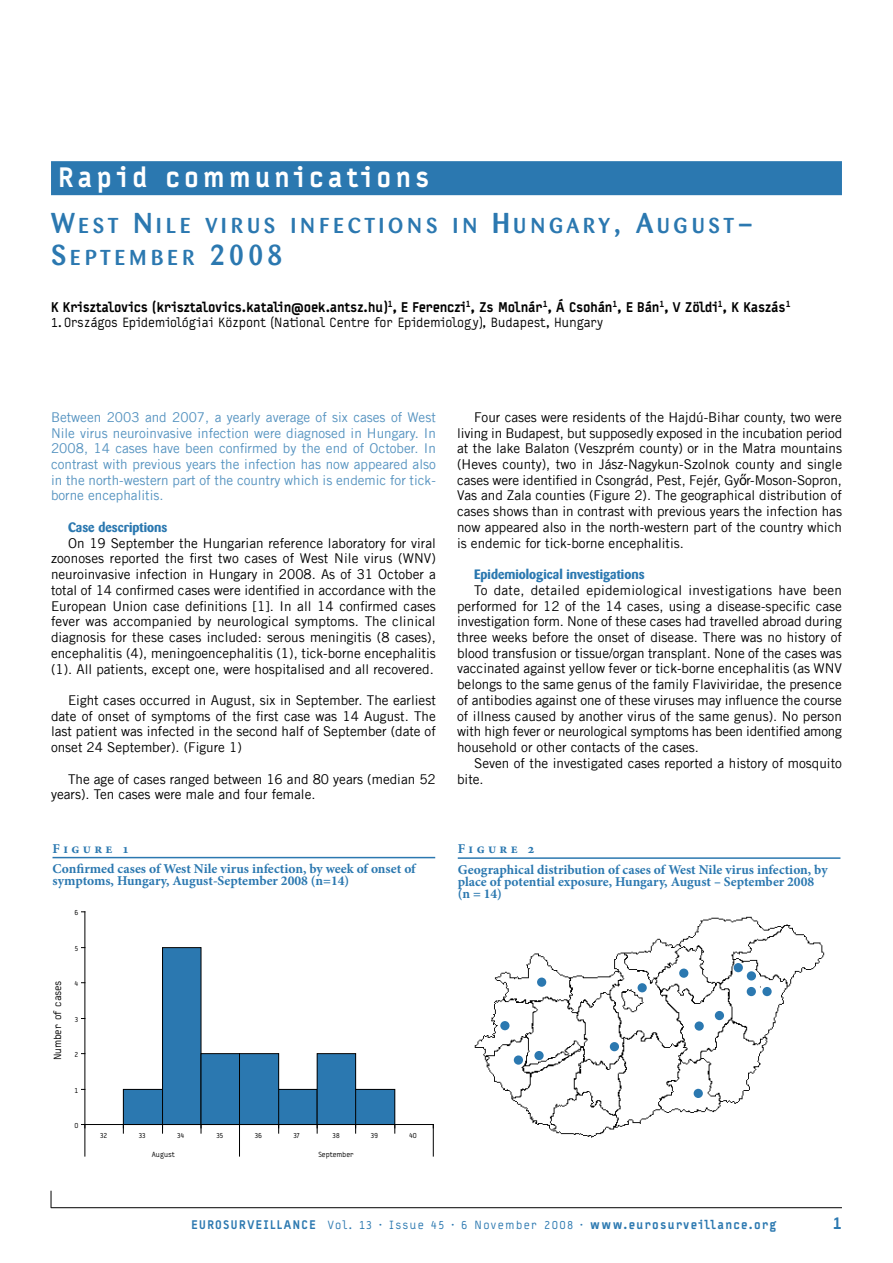
<style>
.page{position:relative;width:893px;height:1263px;background:#fff}
.page>*{position:absolute;margin:0;border:0;box-sizing:border-box;transform-origin:0 0}
.t1{font:900 27px "Typestar";letter-spacing:.155em;color:#fff}
.t2{font:500 21.3px/31.5px "Barmeno";letter-spacing:.195em;color:#2b78b0}
.t3{font:900 16.5px "Typestar";color:#2b78b0}
.t4{font:13.5px/15.8px "Trade Gothic LT";color:#000;text-align:justify}
.t5{font:13.5px/15.8px "Trade Gothic LT";color:#5593c0;text-align:justify}
.t6{font:700 13.5px/20.5px "Minion Pro";letter-spacing:-.005em;color:#2b78b0}
.t7{font:900 13.5px "Typestar";letter-spacing:-.02em;color:#000}
.t8{font:13.5px "Typestar";letter-spacing:-.01em;color:#000}
.t9{font:700 13.5px "Barmeno";color:#2b78b0}
.t10{font:900 12px "Typestar";letter-spacing:.115em;color:#2b78b0}
.t11{font:10.5px "Typestar";letter-spacing:-.015em;color:#000}
.t12{font:7.5px "Typestar";letter-spacing:-.025em;color:#000}
.s1{font-size:28.5px}
.s2{font-family:"Tahoma"}
.s3{font-weight:400}
</style>
<div class="page">
<hr style="left:51px;top:1207px;width:791px;height:1px;background:#000">
<svg style="left:51px;top:1191px;width:1px;height:17px"></svg>
<div style="left:51px;top:161px;width:791px;height:34px;background:#2b78b0"></div>
<hr style="left:53px;top:857px;width:382px;height:1px;background:#2b78b0">
<div style="left:123px;top:1089px;width:40px;height:35px;background:#2b78b0"></div>
<div style="left:123px;top:1089px;width:40px;height:36px;border:1px solid #000"></div>
<div style="left:163px;top:947px;width:38px;height:177px;background:#2b78b0"></div>
<div style="left:162px;top:947px;width:39px;height:178px;border:1px solid #000"></div>
<div style="left:201px;top:1053px;width:38px;height:71px;background:#2b78b0"></div>
<div style="left:239px;top:1053px;width:40px;height:71px;background:#2b78b0"></div>
<div style="left:239px;top:1053px;width:40px;height:72px;border:1px solid #000"></div>
<div style="left:279px;top:1089px;width:38px;height:35px;background:#2b78b0"></div>
<div style="left:278px;top:1089px;width:40px;height:36px;border:1px solid #000"></div>
<div style="left:317px;top:1053px;width:39px;height:71px;background:#2b78b0"></div>
<div style="left:317px;top:1053px;width:39px;height:72px;border:1px solid #000"></div>
<div style="left:356px;top:1089px;width:39px;height:35px;background:#2b78b0"></div>
<div style="left:355px;top:1089px;width:40px;height:36px;border:1px solid #000"></div>
<hr style="left:85px;top:912px;width:1px;height:212px;background:#000">
<hr style="left:85px;top:1124px;width:348px;height:1px;background:#000">
<hr style="left:85px;top:1124px;width:1px;height:32px;background:#000">
<hr style="left:433px;top:1124px;width:1px;height:32px;background:#000">
<hr style="left:239px;top:1124px;width:1px;height:32px;background:#000">
<hr style="left:458px;top:857px;width:382px;height:2px;background:#2b78b0">
<img style="left:474px;top:916px;width:351px;height:222px">
<div style="left:734px;top:963px;width:9px;height:9px;background:#2b78b0;border-radius:50%"></div>
<div style="left:747px;top:971px;width:9px;height:9px;background:#2b78b0;border-radius:50%"></div>
<div style="left:762px;top:987px;width:10px;height:9px;background:#2b78b0;border-radius:50%"></div>
<div style="left:747px;top:987px;width:9px;height:9px;background:#2b78b0;border-radius:50%"></div>
<div style="left:679px;top:968px;width:9px;height:10px;background:#2b78b0;border-radius:50%"></div>
<div style="left:638px;top:983px;width:9px;height:9px;background:#2b78b0;border-radius:50%"></div>
<div style="left:610px;top:1042px;width:9px;height:9px;background:#2b78b0;border-radius:50%"></div>
<div style="left:514px;top:1055px;width:9px;height:10px;background:#2b78b0;border-radius:50%"></div>
<div style="left:534px;top:1051px;width:10px;height:9px;background:#2b78b0;border-radius:50%"></div>
<div style="left:500px;top:1021px;width:9px;height:9px;background:#2b78b0;border-radius:50%"></div>
<div style="left:537px;top:977px;width:9px;height:10px;background:#2b78b0;border-radius:50%"></div>
<div style="left:695px;top:1021px;width:9px;height:10px;background:#2b78b0;border-radius:50%"></div>
<div style="left:715px;top:1011px;width:9px;height:9px;background:#2b78b0;border-radius:50%"></div>
<div style="left:694px;top:1089px;width:9px;height:9px;background:#2b78b0;border-radius:50%"></div>
<h1 class="t1" style="left:58px;top:160px;width:373px">Rapid communications</h1>
<h2 class="t2" style="left:51px;top:210px;width:704px"><span class="s1">W</span>EST <span class="s1">N</span>ILE VIRUS IN FECTION S IN <span class="s1">H</span>UN GARY<span class="s1">, A</span>UGUST<span class="s1">–<br>S</span>EPTEMBER <span class="s1">2008</span></h2>
<p class="t7" style="left:51px;top:298px;width:741px">K Krisztalovics (krisztalovics.katalin@oek.antsz.hu)<sup>1</sup>, E Ferenczi<sup>1</sup>, Zs Molnár<sup>1</sup>, Á Csohán<sup>1</sup>, E Bán<sup>1</sup>, V Zöldi<sup>1</sup>, K Kaszás<sup>1</sup></p>
<p class="t8" style="left:51px;top:315px;width:553px">1. Országos Epidemiológiai Központ (National Centre for Epidemiology), Budapest, Hungary</p>
<p class="t5" style="left:51px;top:409px;width:386px">Between 2003 and 2007, a yearly average of six cases of West Nile virus neuroinvasive infection were diagnosed in Hungary. In 2008, 14 cases have been confirmed by the end of October. In contrast with previous years the infection has now appeared also in the north-western part of the country which is endemic for tick&shy;borne encephalitis.</p>
<p class="t9" style="left:68px;top:519px;width:101px">Case descriptions</p>
<p class="t4" style="left:51px;top:535px;width:386px;text-indent:17px">On 19 September the Hungarian reference laboratory for viral zoonoses reported the first two cases of West Nile virus (WNV) neuroinvasive infection in Hungary in 2008. As of 31 October a total of 14 confirmed cases were identified in accordance with the European Union case definitions [1]. In all 14 confirmed cases fever was accompanied by neurological symptoms. The clinical diagnosis for these cases included: serous meningitis (8 cases), encephalitis (4), meningoencephalitis (1), tick-borne encephalitis (1). All patients, except one, were hospitalised and all recovered.</p>
<p class="t4" style="left:51px;top:692px;width:386px;text-indent:17px">Eight cases occurred in August, six in September. The earliest date of onset of symptoms of the first case was 14 August. The last patient was infected in the second half of September (date of onset 24 September). (Figure 1)</p>
<p class="t4" style="left:51px;top:771px;width:386px;text-indent:17px">The age of cases ranged between 16 and 80 years (median 52 years). Ten cases were male and four female.</p>
<p class="t6" style="left:53px;top:838px;width:365px">Figure 1<br>Confirmed cases of West Nile virus infection, by week of onset of</p>
<p class="t6" style="left:53px;top:870px;width:298px">symptoms, Hungary, August-September 2008 (n=14)</p>
<p class="t12" style="left:75px;top:908px;width:5px">6</p>
<p class="t11" style="left:52px;top:1060px;width:81px;rotate:-90deg">Number of cases</p>
<p class="t12" style="left:75px;top:944px;width:5px">5</p>
<p class="t12" style="left:75px;top:979px;width:5px">4</p>
<p class="t12" style="left:75px;top:1015px;width:5px">3</p>
<p class="t12" style="left:75px;top:1050px;width:5px">2</p>
<p class="t12" style="left:75px;top:1086px;width:5px">1</p>
<p class="t12" style="left:75px;top:1121px;width:5px">0</p>
<p class="t12" style="left:100px;top:1131px;width:9px">32</p>
<p class="t12" style="left:138px;top:1131px;width:9px">33</p>
<p class="t12" style="left:177px;top:1131px;width:9px">34</p>
<p class="t12" style="left:216px;top:1131px;width:9px">35</p>
<p class="t12" style="left:255px;top:1131px;width:9px">36</p>
<p class="t12" style="left:293px;top:1131px;width:9px">37</p>
<p class="t12" style="left:332px;top:1131px;width:9px">38</p>
<p class="t12" style="left:371px;top:1131px;width:9px">39</p>
<p class="t12" style="left:409px;top:1131px;width:9px">40</p>
<p class="t12" style="left:152px;top:1150px;width:24px">August</p>
<p class="t12" style="left:318px;top:1150px;width:37px">September</p>
<p class="t4" style="left:457px;top:409px;width:387px;text-indent:17px">Four cases were residents of the Hajdú-Bihar county, two were living in Budapest, but supposedly exposed in the incubation period at the lake Balaton (Veszprém county) or in the Matra mountains (Heves county), two in Jász-Nagykun-Szolnok county and single cases were identified in Csongrád, Pest, Fejér, Gy<span class="s2">ő</span>r-Moson-Sopron, Vas and Zala counties (Figure 2). The geographical distribution of cases shows than in contrast with previous years the infection has now appeared also in the north-western part of the country which is endemic for tick-borne encephalitis.</p>
<p class="t9" style="left:474px;top:566px;width:172px">Epidemiological investigations</p>
<p class="t4" style="left:457px;top:582px;width:386px;text-indent:17px">To date, detailed epidemiological investigations have been performed for 12 of the 14 cases, using a disease-specific case investigation form. None of these cases had travelled abroad during three weeks before the onset of disease. There was no history of blood transfusion or tissue/organ transplant. None of the cases was vaccinated against yellow fever or tick-borne encephalitis (as WNV belongs to the same genus of the family Flaviviridae, the presence of antibodies against one of these viruses may influence the course of illness caused by another virus of the same genus). No person with high fever or neurological symptoms has been identified among household or other contacts of the cases.</p>
<p class="t4" style="left:457px;top:755px;width:386px;text-indent:17px">Seven of the investigated cases reported a history of mosquito bite.</p>
<p class="t6" style="left:458px;top:838px;width:371px">Figure 2<br>Geographical distribution of cases of West Nile virus infection, by</p>
<p class="t6" style="left:458px;top:875px;width:358px;line-height:12px">place of potential exposure, Hungary, August – September 2008 (n = 14)</p>
<p class="t10" style="left:191px;top:1217px;width:587px">EUROSURVEILLANCE <span class="s3">Vol. 13 · Issue 45 · 6 November 2008 ·</span> www.eurosurveillance.org</p>
<p class="t3" style="left:833px;top:1213px;width:11px">1</p>
</div>
